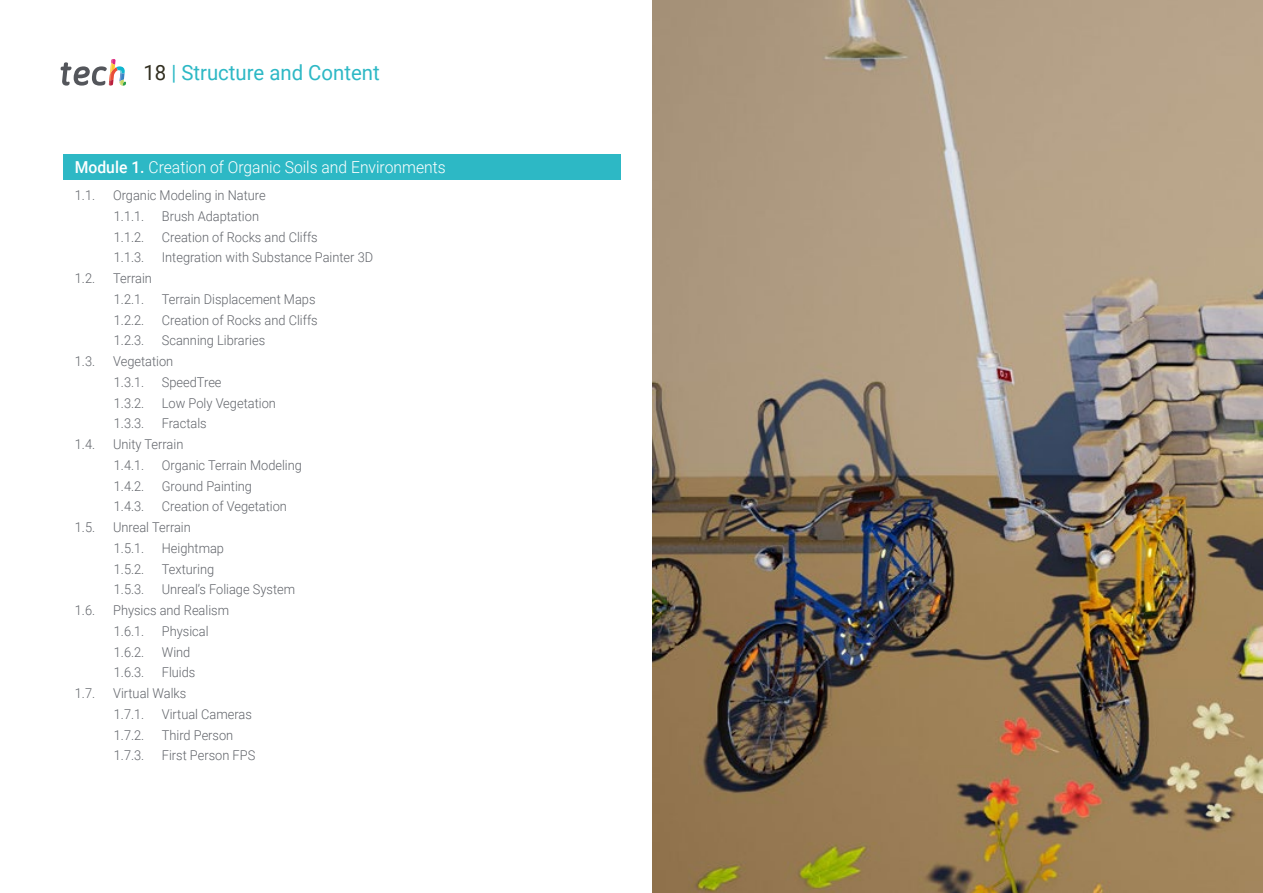
<style>
.page{position:relative;width:1263px;height:893px;background:#fff}
.page>*{position:absolute;margin:0;border:0;box-sizing:border-box;transform-origin:0 0}
.t1{font:21px "Roboto";color:#2db8c5}
.t2{font:300 16.5px "Roboto";color:#fff;scale:.95 1}
.t3{font:300 13.5px/20.7px "Roboto";color:#61646a;scale:.95 1}
.s1{color:#312e20}
.s2{font-weight:500}
</style>
<div class="page">
<div style="left:64px;top:154px;width:557px;height:25px;background:#2db8c5"></div>
<svg style="left:61px;top:59px;width:65px;height:27px"></svg>
<img style="left:653px;top:0;width:610px;height:893px">
<h1 class="t1" style="left:144px;top:57px;width:238px"><span class="s1">18</span> | Structure and Content</h1>
<p class="t2" style="left:75px;top:155px;width:392px"><span class="s2">Module 1.</span> Creation of Organic Soils and Environments</p>
<p class="t3" style="left:75px;top:184px;width:23px">1.1.</p>
<p class="t3" style="left:113px;top:184px;width:162px">Organic Modeling in Nature<br>1.1.1.</p>
<p class="t3" style="left:162px;top:205px;width:104px">Brush Adaptation</p>
<p class="t3" style="left:114px;top:226px;width:34px">1.1.2.</p>
<p class="t3" style="left:162px;top:226px;width:166px">Creation of Rocks and Cliffs</p>
<p class="t3" style="left:114px;top:247px;width:34px">1.1.3.</p>
<p class="t3" style="left:162px;top:247px;width:224px">Integration with Substance Painter 3D</p>
<p class="t3" style="left:75px;top:267px;width:23px">1.2.</p>
<p class="t3" style="left:113px;top:267px;width:42px">Terrain<br>1.2.1.</p>
<p class="t3" style="left:162px;top:288px;width:163px">Terrain Displacement Maps</p>
<p class="t3" style="left:114px;top:309px;width:34px">1.2.2.</p>
<p class="t3" style="left:162px;top:309px;width:166px">Creation of Rocks and Cliffs</p>
<p class="t3" style="left:114px;top:330px;width:34px">1.2.3.</p>
<p class="t3" style="left:162px;top:330px;width:110px">Scanning Libraries</p>
<p class="t3" style="left:75px;top:350px;width:23px">1.3.</p>
<p class="t3" style="left:113px;top:350px;width:65px">Vegetation<br>1.3.1.</p>
<p class="t3" style="left:162px;top:371px;width:64px">SpeedTree</p>
<p class="t3" style="left:114px;top:392px;width:34px">1.3.2.</p>
<p class="t3" style="left:162px;top:392px;width:122px">Low Poly Vegetation</p>
<p class="t3" style="left:114px;top:413px;width:34px">1.3.3.</p>
<p class="t3" style="left:162px;top:413px;width:49px">Fractals</p>
<p class="t3" style="left:75px;top:433px;width:23px">1.4.</p>
<p class="t3" style="left:113px;top:433px;width:75px">Unity Terrain<br>1.4.1.</p>
<p class="t3" style="left:162px;top:454px;width:149px">Organic Terrain Modeling</p>
<p class="t3" style="left:114px;top:475px;width:34px">1.4.2.</p>
<p class="t3" style="left:162px;top:475px;width:96px">Ground Painting</p>
<p class="t3" style="left:114px;top:496px;width:34px">1.4.3.</p>
<p class="t3" style="left:162px;top:496px;width:133px">Creation of Vegetation</p>
<p class="t3" style="left:75px;top:516px;width:23px">1.5.</p>
<p class="t3" style="left:113px;top:516px;width:83px">Unreal Terrain<br>1.5.1.</p>
<p class="t3" style="left:162px;top:537px;width:67px">Heightmap</p>
<p class="t3" style="left:114px;top:558px;width:34px">1.5.2.</p>
<p class="t3" style="left:162px;top:558px;width:57px">Texturing</p>
<p class="t3" style="left:114px;top:579px;width:34px">1.5.3.</p>
<p class="t3" style="left:162px;top:579px;width:142px">Unreal’s Foliage System</p>
<p class="t3" style="left:75px;top:599px;width:23px">1.6.</p>
<p class="t3" style="left:113px;top:599px;width:124px">Physics and Realism<br>1.6.1.</p>
<p class="t3" style="left:162px;top:620px;width:51px">Physical</p>
<p class="t3" style="left:114px;top:641px;width:34px">1.6.2.</p>
<p class="t3" style="left:162px;top:641px;width:32px">Wind</p>
<p class="t3" style="left:114px;top:662px;width:34px">1.6.3.</p>
<p class="t3" style="left:162px;top:662px;width:37px">Fluids</p>
<p class="t3" style="left:75px;top:682px;width:23px">1.7.</p>
<p class="t3" style="left:113px;top:682px;width:79px">Virtual Walks<br>1.7.1.</p>
<p class="t3" style="left:162px;top:703px;width:96px">Virtual Cameras</p>
<p class="t3" style="left:114px;top:724px;width:34px">1.7.2.</p>
<p class="t3" style="left:162px;top:724px;width:77px">Third Person</p>
<p class="t3" style="left:114px;top:745px;width:34px">1.7.3.</p>
<p class="t3" style="left:162px;top:745px;width:100px">First Person FPS</p>
</div>
